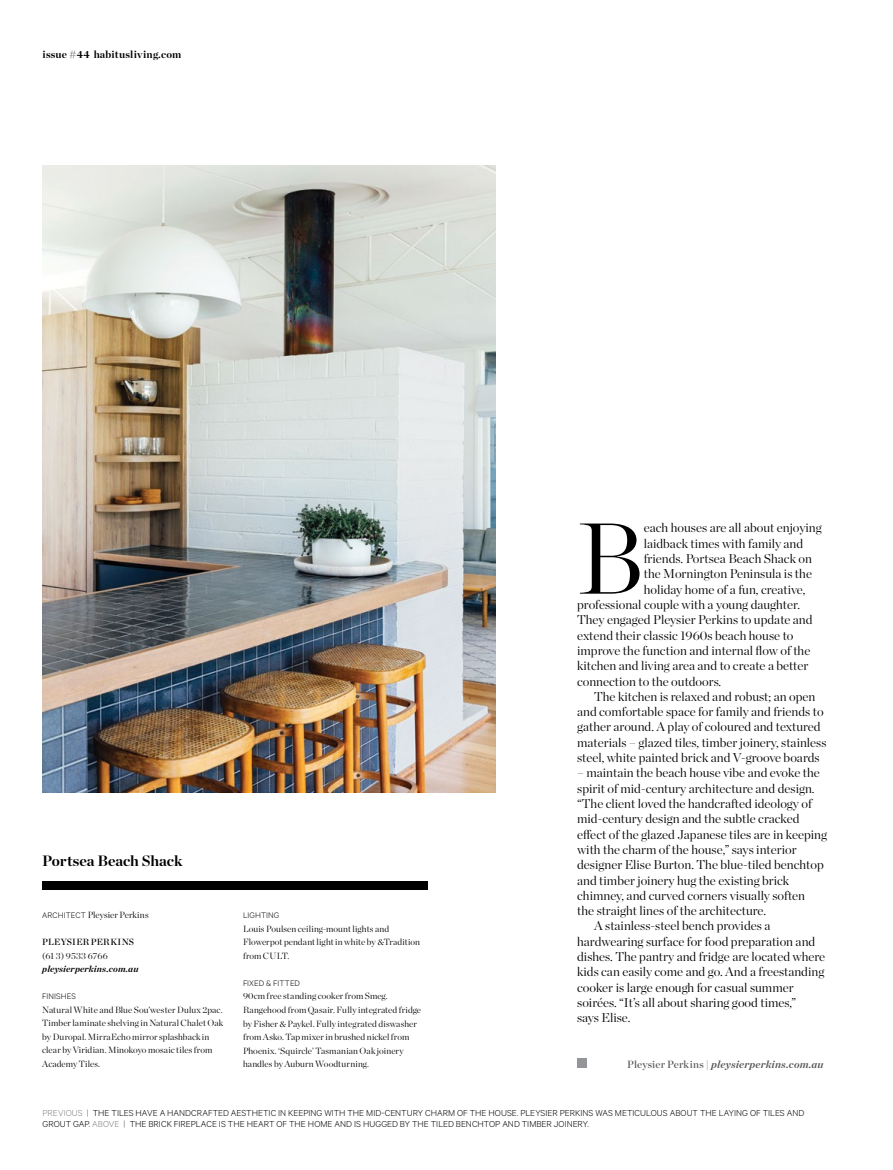
<style>
.page{position:relative;width:893px;height:1170px;background:#fff}
.page>*{position:absolute;margin:0;border:0;box-sizing:border-box;transform-origin:0 0}
.t1{font:300 100.5px "Chronicle Display";color:#000}
.t2{font:700 15px "Chronicle Display";color:#000}
.t3{font:300 12.75px "Chronicle Display";color:#000}
.t4{font:italic 700 10.5px "Chronicle Display";letter-spacing:.02em;color:#58595b}
.t5{font:700 10.5px "Chronicle Display";letter-spacing:.02em;color:#000}
.t6{font:300 9.75px "Calibre";letter-spacing:.005em;color:#000}
.t7{font:300 9.75px "Calibre";letter-spacing:.005em;color:#808285}
.t8{font:300 9px/13.5px "Chronicle Display";letter-spacing:.005em;color:#000}
.t9{font:300 9px "Calibre";letter-spacing:.01em;color:#000}
.t10{font:italic 700 9px "Chronicle Display";letter-spacing:.02em;color:#000}
.t11{font:9px "Chronicle Display Semi";letter-spacing:.025em;color:#000}
.s1{font-family:"Calibre"}
.s2{font-family:"Chronicle Display Semi";font-weight:400;font-style:normal}
.s3{color:#58595b}
.s4{color:#000}
.s5{color:#808285}
</style>
<div class="page">
<img style="left:42px;top:165px;width:453px;height:627px">
<div style="left:42px;top:880px;width:386px;height:9px;background:#000"></div>
<div style="left:577px;top:1058px;width:10px;height:10px;background:#939598"></div>
<p class="t5" style="left:43px;top:46px;width:140px">issue #44 habitusliving.com</p>
<p class="t2" style="left:42px;top:848px;width:142px">Portsea Beach Shack</p>
<p class="t8" style="left:42px;top:907px;width:108px"><span class="s1">ARCHITECT</span> Pleysier Perkins</p>
<p class="t11" style="left:42px;top:934px;width:93px">pleysier perkins</p>
<p class="t8" style="left:42px;top:947px;width:67px">(61 3) 9533 6766</p>
<p class="t10" style="left:42px;top:961px;width:98px">pleysierperkins.com.au</p>
<p class="t9" style="left:42px;top:991px;width:35px">FINISHES</p>
<p class="t8" style="left:42px;top:1001px;width:183px">Natural White and Blue Sou’wester Dulux 2pac.<br>Timber laminate shelving in Natural Chalet Oak by Duropal. MirraEcho mirror splashback in clear by Viridian. Minokoyo mosaic tiles from Academy Tiles.</p>
<p class="t9" style="left:243px;top:910px;width:38px">LIGHTING</p>
<p class="t8" style="left:243px;top:921px;width:178px">Louis Poulsen ceiling-mount lights and<br>Flowerpot pendant light in white by &amp;Tradition from CULT.</p>
<p class="t9" style="left:243px;top:977px;width:59px">FIXED &amp; FITTED</p>
<p class="t8" style="left:243px;top:988px;width:180px">90cm free standing cooker from Smeg.<br>Rangehood from Qasair. Fully integrated fridge by Fisher &amp; Paykel. Fully integrated diswasher from Asko. Tap mixer in brushed nickel from Phoenix. ‘Squircle’ Tasmanian Oak joinery handles by Auburn Woodturning.</p>
<h1 class="t1" style="left:577px;top:482px;width:68px">B</h1>
<p class="t3" style="left:644px;top:518px;width:179px">each houses are all about enjoying</p>
<p class="t3" style="left:644px;top:533px;width:161px">laidback times with family and</p>
<p class="t3" style="left:644px;top:549px;width:170px">friends. Portsea Beach Shack on</p>
<p class="t3" style="left:644px;top:564px;width:170px">the Mornington Peninsula is the</p>
<p class="t3" style="left:644px;top:579px;width:163px">holiday home of a fun, creative,</p>
<p class="t3" style="left:577px;top:594px;width:224px">professional couple with a young daughter.</p>
<p class="t3" style="left:577px;top:610px;width:237px">They engaged Pleysier Perkins to update and</p>
<p class="t3" style="left:577px;top:625px;width:218px">extend their classic 1960s beach house to</p>
<p class="t3" style="left:577px;top:640px;width:235px">improve the function and internal flow of the</p>
<p class="t3" style="left:577px;top:656px;width:233px">kitchen and living area and to create a better</p>
<p class="t3" style="left:577px;top:671px;width:146px">connection to the outdoors.</p>
<p class="t3" style="left:594px;top:686px;width:223px">The kitchen is relaxed and robust; an open</p>
<p class="t3" style="left:577px;top:702px;width:248px">and comfortable space for family and friends to</p>
<p class="t3" style="left:577px;top:717px;width:245px">gather around. A play of coloured and textured</p>
<p class="t3" style="left:577px;top:732px;width:251px">materials – glazed tiles, timber joinery, stainless</p>
<p class="t3" style="left:577px;top:747px;width:244px">steel, white painted brick and V-groove boards</p>
<p class="t3" style="left:577px;top:763px;width:244px">– maintain the beach house vibe and evoke the</p>
<p class="t3" style="left:577px;top:778px;width:239px">spirit of mid-century architecture and design.</p>
<p class="t3" style="left:577px;top:793px;width:236px">“The client loved the handcrafted ideology of</p>
<p class="t3" style="left:577px;top:809px;width:224px">mid-century design and the subtle cracked</p>
<p class="t3" style="left:577px;top:824px;width:251px">effect of the glazed Japanese tiles are in keeping</p>
<p class="t3" style="left:577px;top:839px;width:221px">with the charm of the house,” says interior</p>
<p class="t3" style="left:577px;top:855px;width:248px">designer Elise Burton. The blue-tiled benchtop</p>
<p class="t3" style="left:577px;top:870px;width:214px">and timber joinery hug the existing brick</p>
<p class="t3" style="left:577px;top:885px;width:229px">chimney, and curved corners visually soften</p>
<p class="t3" style="left:577px;top:900px;width:191px">the straight lines of the architecture.</p>
<p class="t3" style="left:594px;top:916px;width:178px">A stainless-steel bench provides a</p>
<p class="t3" style="left:577px;top:931px;width:240px">hardwearing surface for food preparation and</p>
<p class="t3" style="left:577px;top:946px;width:249px">dishes. The pantry and fridge are located where</p>
<p class="t3" style="left:577px;top:962px;width:249px">kids can easily come and go. And a freestanding</p>
<p class="t3" style="left:577px;top:977px;width:218px">cooker is large enough for casual summer</p>
<p class="t3" style="left:577px;top:992px;width:220px">soirées. “It’s all about sharing good times,”</p>
<p class="t3" style="left:577px;top:1008px;width:55px">says Elise.</p>
<p class="t4" style="left:627px;top:1055px;width:198px"><span class="s2">Pleysier Perkins |</span> pleysierperkins.com.au</p>
<p class="t7" style="left:43px;top:1106px;width:75px">PREVIOUS <span class="s3">|</span> <span class="s4">THE TILES</span></p>
<p class="t6" style="left:136px;top:1106px;width:39px">HAVEAHANDCRAFTED</p>
<p class="t6" style="left:231px;top:1106px;width:6px">AESTHETIC</p>
<p class="t6" style="left:278px;top:1106px;width:21px">IN KEEPING</p>
<p class="t6" style="left:324px;top:1106px;width:30px">WITH THE</p>
<p class="t6" style="left:366px;top:1106px;width:25px">MID-CENT</p>
<p class="t6" style="left:407px;top:1106px;width:25px">URY CHAR</p>
<p class="t6" style="left:448px;top:1106px;width:29px">M OF THE</p>
<p class="t6" style="left:489px;top:1106px;width:58px">HOUSE. PLEYSIER</p>
<p class="t6" style="left:560px;top:1106px;width:68px">PERKINS WAS METIC</p>
<p class="t6" style="left:640px;top:1106px;width:67px">ULOUS ABOUT THE</p>
<p class="t6" style="left:719px;top:1106px;width:50px">LAYING OF TILES</p>
<p class="t6" style="left:787px;top:1106px;width:7px">AND</p>
<p class="t6" style="left:43px;top:1118px;width:112px">GROUT GAP. <span class="s5">ABOVE</span> <span class="s3">|</span> THE BRIC</p>
<p class="t6" style="left:167px;top:1118px;width:13px">K FIREPLACE</p>
<p class="t6" style="left:219px;top:1118px;width:16px">IS THE</p>
<p class="t6" style="left:247px;top:1118px;width:7px">HEART</p>
<p class="t6" style="left:276px;top:1118px;width:20px">OF THE</p>
<p class="t6" style="left:308px;top:1118px;width:34px">HOME AND</p>
<p class="t6" style="left:354px;top:1118px;width:28px">IS HUGGED</p>
<p class="t6" style="left:400px;top:1118px;width:19px">BY THE</p>
<p class="t6" style="left:431px;top:1118px;width:6px">TILED</p>
<p class="t6" style="left:456px;top:1118px;width:7px">BENCHT</p>
<p class="t6" style="left:489px;top:1118px;width:20px">OP AND</p>
<p class="t6" style="left:522px;top:1118px;width:21px">TIMBER</p>
<p class="t6" style="left:554px;top:1118px;width:17px">JOINER</p>
<p class="t6" style="left:583px;top:1118px;width:8px">Y.</p>
</div>
